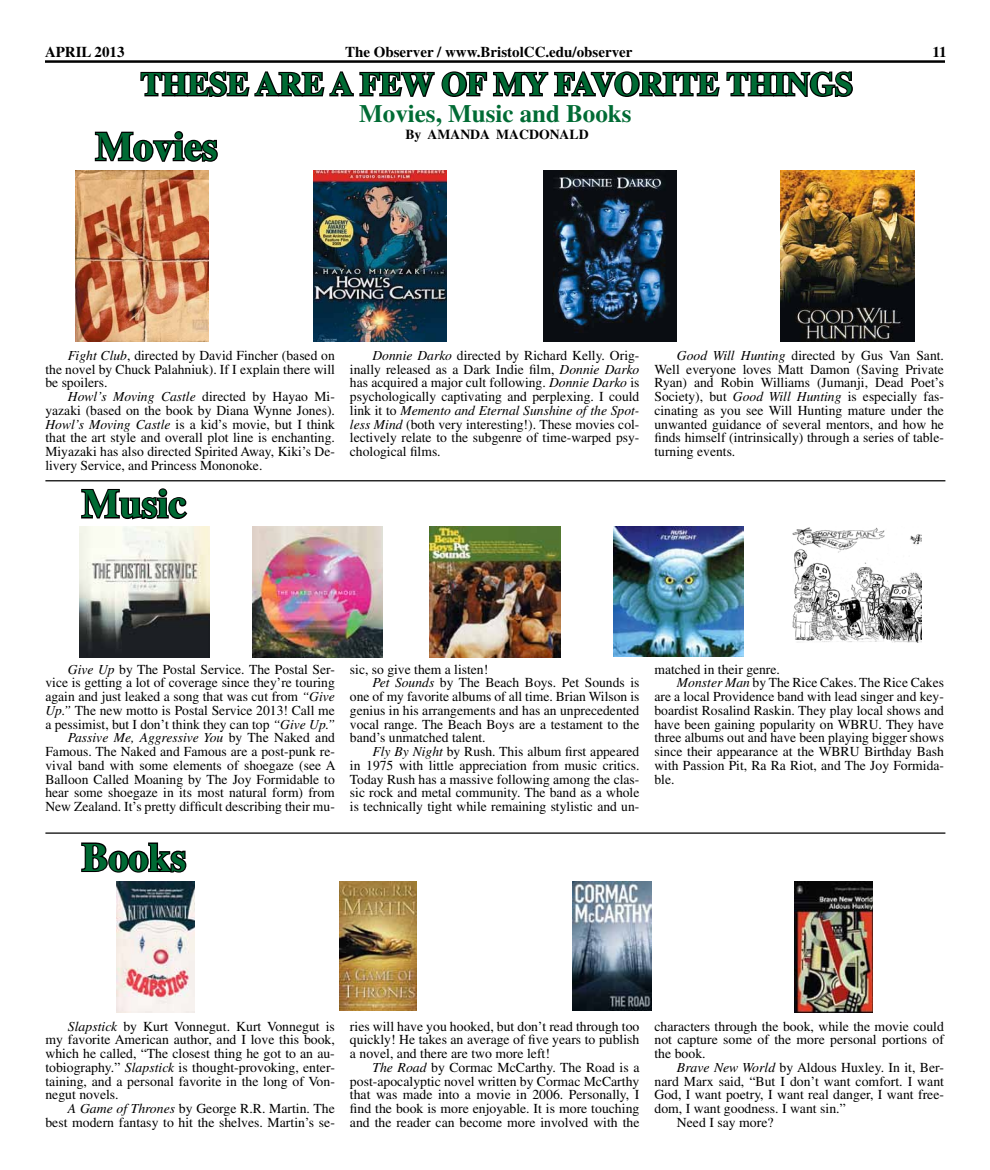
<style>
.page{position:relative;width:990px;height:1170px;background:#fff}
.page>*{position:absolute;margin:0;border:0;box-sizing:border-box;transform-origin:0 0}
.t1{font:700 40px "Times";color:#006b34}
.t2{font:700 32.5px "Times";color:#006b34}
.t3{font:700 25px "Times";color:#006b34}
.t4{font:700 15px "Times";color:#000}
.t5{font:13.75px/13.8px "Times";color:#000;text-align:justify}
.t6{font:700 13.75px "Times";color:#000}
.s1{font-style:italic}
</style>
<div class="page">
<hr style="left:45px;top:60px;width:900px;height:3px;background:#000">
<svg style="left:140px;top:71px;width:713px;height:26px"></svg>
<img style="left:75px;top:170px;width:134px;height:172px">
<img style="left:79px;top:527px;width:131px;height:131px">
<svg style="left:94px;top:131px;width:124px;height:31px"></svg>
<hr style="left:45px;top:480px;width:900px;height:1px;background:#000">
<svg style="left:81px;top:488px;width:107px;height:32px"></svg>
<hr style="left:45px;top:832px;width:900px;height:2px;background:#000">
<img style="left:252px;top:527px;width:131px;height:131px">
<img style="left:429px;top:527px;width:131px;height:131px">
<img style="left:613px;top:527px;width:131px;height:129px">
<img style="left:792px;top:527px;width:130px;height:116px">
<svg style="left:81px;top:842px;width:106px;height:31px"></svg>
<img style="left:117px;top:882px;width:77px;height:130px">
<img style="left:313px;top:170px;width:134px;height:172px">
<img style="left:543px;top:170px;width:134px;height:172px">
<img style="left:781px;top:170px;width:133px;height:172px">
<img style="left:339px;top:882px;width:78px;height:128px">
<img style="left:573px;top:882px;width:78px;height:129px">
<img style="left:795px;top:882px;width:77px;height:130px">
<p class="t4" style="left:45px;top:43px;width:81px">APRIL 2013</p>
<p class="t4" style="left:345px;top:43px;width:289px">The Observer / www.BristolCC.edu/observer</p>
<p class="t4" style="left:933px;top:43px;width:16px">11</p>
<h2 class="t2" style="left:141px;top:65px;width:714px">THESE ARE A FEW OF MY FAVORITE THINGS</h2>
<p class="t6" style="left:405px;top:126px;width:185px">By AMANDA MACDONALD</p>
<h3 class="t3" style="left:359px;top:98px;width:274px">Movies, Music and Books</h3>
<h1 class="t1" style="left:95px;top:123px;width:124px">Movies</h1>
<p class="t5" style="left:45px;top:348px;width:291px;text-indent:23px"><span class="s1">Fight Club</span>, directed by David Fincher (based on the novel by Chuck Palahniuk). If I explain there will be spoilers.</p>
<p class="t5" style="left:45px;top:390px;width:291px;text-indent:23px"><span class="s1">Howl’s Moving Castle</span> directed by Hayao Mi&shy;yazaki (based on the book by Diana Wynne Jones).<br><span class="s1">Howl’s Moving Castle</span> is a kid’s movie, but I think that the art style and overall plot line is enchanting.<br>Miyazaki has also directed Spirited Away, Kiki’s De&shy;livery Service, and Princess Mononoke.</p>
<h1 class="t1" style="left:82px;top:480px;width:106px">Music</h1>
<p class="t5" style="left:350px;top:348px;width:291px;text-indent:23px"><span class="s1">Donnie Darko</span> directed by Richard Kelly. Orig&shy;inally released as a Dark Indie film, <span class="s1">Donnie Darko </span>has acquired a major cult following. <span class="s1">Donnie Darko</span> is psychologically captivating and perplexing. I could link it to <span class="s1">Memento and Eternal Sunshine of the Spot&shy;less Mind</span> (both very interesting!). These movies col&shy;lectively relate to the subgenre of time-warped psy&shy;chological films.</p>
<p class="t5" style="left:654px;top:348px;width:291px;text-indent:23px"><span class="s1">Good Will Hunting</span> directed by Gus Van Sant.<br>Well everyone loves Matt Damon (Saving Private Ryan) and Robin Williams (Jumanji, Dead Poet’s Society), but <span class="s1">Good Will Hunting</span> is especially fas&shy;cinating as you see Will Hunting mature under the unwanted guidance of several mentors, and how he finds himself (intrinsically) through a series of table&shy;turning events.</p>
<p class="t5" style="left:45px;top:662px;width:292px;text-align:right"><span class="s1">Give Up</span> by The Postal Service. The Postal Ser&shy;vice is getting a lot of coverage since they’re touring again and just leaked a song that was cut from <span class="s1">“Give Up.”</span> The new motto is Postal Service 2013! Call me a pessimist, but I don’t think they can top <span class="s1">“Give Up.” Passive Me, Aggressive You</span> by The Naked and Famous. The Naked and Famous are a post-punk re&shy;vival band with some elements of shoegaze (see A Balloon Called Moaning by The Joy Formidable to hear some shoegaze in its most natural form) from New Zealand. It’s pretty difficult describing their mu-</p>
<p class="t5" style="left:350px;top:662px;width:140px">sic, so give them a listen!</p>
<p class="t5" style="left:372px;top:676px;width:269px"><span class="s1">Pet Sounds</span> by The Beach Boys. Pet Sounds is</p>
<p class="t5" style="left:350px;top:690px;width:291px">one of my favorite albums of all time. Brian Wilson is</p>
<p class="t5" style="left:350px;top:703px;width:291px">genius in his arrangements and has an unprecedented</p>
<p class="t5" style="left:350px;top:717px;width:291px">vocal range. The Beach Boys are a testament to the</p>
<p class="t5" style="left:350px;top:731px;width:137px">band’s unmatched talent.</p>
<p class="t5" style="left:372px;top:745px;width:268px"><span class="s1">Fly By Night</span> by Rush. This album first appeared</p>
<p class="t5" style="left:350px;top:758px;width:291px">in 1975 with little appreciation from music critics.</p>
<p class="t5" style="left:350px;top:772px;width:291px">Today Rush has a massive following among the clas-</p>
<p class="t5" style="left:350px;top:786px;width:291px">sic rock and metal community. The band as a whole</p>
<p class="t5" style="left:350px;top:800px;width:291px">is technically tight while remaining stylistic and un-</p>
<h1 class="t1" style="left:82px;top:833px;width:106px">Books</h1>
<p class="t5" style="left:654px;top:662px;width:127px">matched in their genre.</p>
<p class="t5" style="left:677px;top:676px;width:269px"><span class="s1">Monster Man</span> by The Rice Cakes. The Rice Cakes</p>
<p class="t5" style="left:654px;top:690px;width:291px">are a local Providence band with lead singer and key-</p>
<p class="t5" style="left:654px;top:703px;width:291px">boardist Rosalind Raskin. They play local shows and</p>
<p class="t5" style="left:654px;top:717px;width:291px">have been gaining popularity on WBRU. They have</p>
<p class="t5" style="left:654px;top:731px;width:291px">three albums out and have been playing bigger shows</p>
<p class="t5" style="left:654px;top:745px;width:291px">since their appearance at the WBRU Birthday Bash</p>
<p class="t5" style="left:654px;top:758px;width:291px">with Passion Pit, Ra Ra Riot, and The Joy Formida-</p>
<p class="t5" style="left:654px;top:772px;width:22px">ble.</p>
<p class="t5" style="left:45px;top:1019px;width:291px;text-indent:23px"><span class="s1">Slapstick</span> by Kurt Vonnegut. Kurt Vonnegut is my favorite American author, and I love this book, which he called, “The closest thing he got to an au&shy;tobiography.” <span class="s1">Slapstick</span> is thought-provoking, enter&shy;taining, and a personal favorite in the long of Von&shy;negut novels.</p>
<p class="t5" style="left:45px;top:1102px;width:291px;text-align:right"><span class="s1">A Game of Thrones</span> by George R.R. Martin. The best modern fantasy to hit the shelves. Martin’s se-</p>
<p class="t5" style="left:350px;top:1019px;width:291px">ries will have you hooked, but don’t read through too quickly! He takes an average of five years to publish a novel, and there are two more left!</p>
<p class="t5" style="left:350px;top:1060px;width:291px;text-indent:22px"><span class="s1">The Road</span> by Cormac McCarthy. The Road is a post-apocalyptic novel written by Cormac McCarthy that was made into a movie in 2006. Personally, I find the book is more enjoyable. It is more touching and the reader can become more involved with the</p>
<p class="t5" style="left:654px;top:1019px;width:291px">characters through the book, while the movie could not capture some of the more personal portions of the book.</p>
<p class="t5" style="left:677px;top:1060px;width:269px"><span class="s1">Brave New World</span> by Aldous Huxley. In it, Ber-</p>
<p class="t5" style="left:654px;top:1074px;width:291px">nard Marx said, “But I don’t want comfort. I want</p>
<p class="t5" style="left:654px;top:1088px;width:291px">God, I want poetry, I want real danger, I want free-</p>
<p class="t5" style="left:654px;top:1102px;width:193px">dom, I want goodness. I want sin.”</p>
<p class="t5" style="left:677px;top:1115px;width:98px">Need I say more?</p>
</div>
